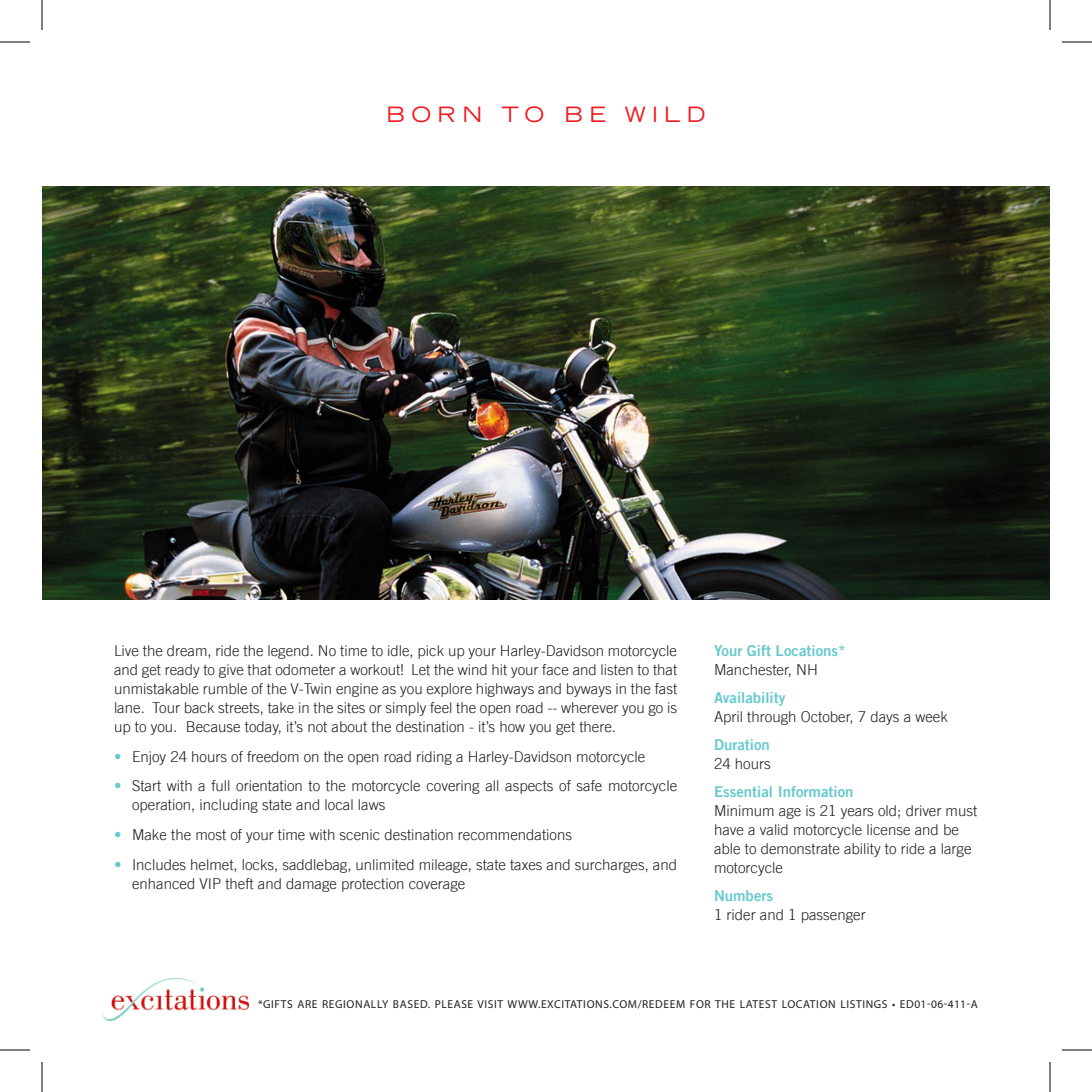
<style>
.page{position:relative;width:1092px;height:1092px;background:#fff}
.page>*{position:absolute;margin:0;border:0;box-sizing:border-box;transform-origin:0 0}
.Head{font:expanded 21px "Trade Gothic LT";letter-spacing:.3em;color:#ee1d23}
.t1{font:300 15px/19px "Trade Gothic LT";color:#231f20}
.t2{font:15px/19px "Trade Gothic LT Bold Two";color:#67c9cf}
.t3{font:300 15px/29.8px "Trade Gothic LT";color:#67c9cf}
.t4{font:11.6px "Myriad Pro";letter-spacing:.055em;color:#231f20}
.s1{font-family:"Trade Gothic LT";font-weight:300;color:#231f20}
.s2{font-family:"Trade Gothic LT Bold Two";font-weight:400;color:#67c9cf}
</style>
<div class="page">
<img style="left:102px;top:978px;width:147px;height:42px">
<img style="left:42px;top:186px;width:1008px;height:414px">
<hr style="left:0;top:42px;width:30px;height:1px;background:#000">
<hr style="left:1062px;top:42px;width:30px;height:1px;background:#000">
<hr style="left:0;top:1050px;width:30px;height:1px;background:#000">
<hr style="left:1062px;top:1050px;width:30px;height:1px;background:#000">
<hr style="left:42px;top:0;width:1px;height:30px;background:#000">
<hr style="left:42px;top:1062px;width:1px;height:30px;background:#000">
<hr style="left:1050px;top:0;width:1px;height:30px;background:#000">
<hr style="left:1050px;top:1062px;width:1px;height:30px;background:#000">
<p class="Head" style="left:387px;top:100px;width:320px">BORN TO B E WILD</p>
<p class="t1" style="left:114px;top:641px;width:565px;text-align:justify">Live the dream, ride the legend. No time to idle, pick up your Harley-Davidson motorcycle and get ready to give that odometer a workout! Let the wind hit your face and listen to that unmistakable rumble of the V-Twin engine as you explore highways and byways in the fast lane. Tour back streets, take in the sites or simply feel the open road -- wherever you go is up to you. Because today, it’s not about the destination - it’s how you get there.</p>
<p class="t1" style="left:132px;top:747px;width:515px">Enjoy 24 hours of freedom on the open road riding a Harley-Davidson motorcycle</p>
<p class="t1" style="left:132px;top:776px;width:547px">Start with a full orientation to the motorcycle covering all aspects of safe motorcycle operation, including state and local laws</p>
<p class="t1" style="left:132px;top:825px;width:442px">Make the most of your time with scenic destination recommendations</p>
<p class="t1" style="left:132px;top:855px;width:547px">Includes helmet, locks, saddlebag, unlimited mileage, state taxes and surcharges, and enhanced VIP theft and damage protection coverage</p>
<p class="t3" style="left:114px;top:741px;width:9px">• •</p>
<p class="t3" style="left:114px;top:820px;width:9px">• •</p>
<p class="t2" style="left:714px;top:641px;width:133px">Your Gift Locations*<br><span class="s1">Manchester, NH</span></p>
<p class="t1" style="left:714px;top:688px;width:235px"><span class="s2">Availability<br></span>April through October, 7 days a week</p>
<p class="t2" style="left:714px;top:735px;width:58px">Duration<br><span class="s1">24 hours</span></p>
<p class="t1" style="left:714px;top:782px;width:265px"><span class="s2">Essential Information<br></span>Minimum age is 21 years old; driver must have a valid motorcycle license and be able to demonstrate ability to ride a large motorcycle</p>
<p class="t1" style="left:714px;top:886px;width:153px"><span class="s2">Numbers<br></span>1 rider and 1 passenger</p>
<p class="t4" style="left:258px;top:997px;width:393px">*GIFTS ARE REGIONALLY BASED. PLEASE VISIT WWW.EXCITATIONS.COM/REDEEM</p>
<p class="t4" style="left:690px;top:997px;width:289px">FOR THE LATEST LOCATION LISTINGS • ED01-06-411-A</p>
</div>
